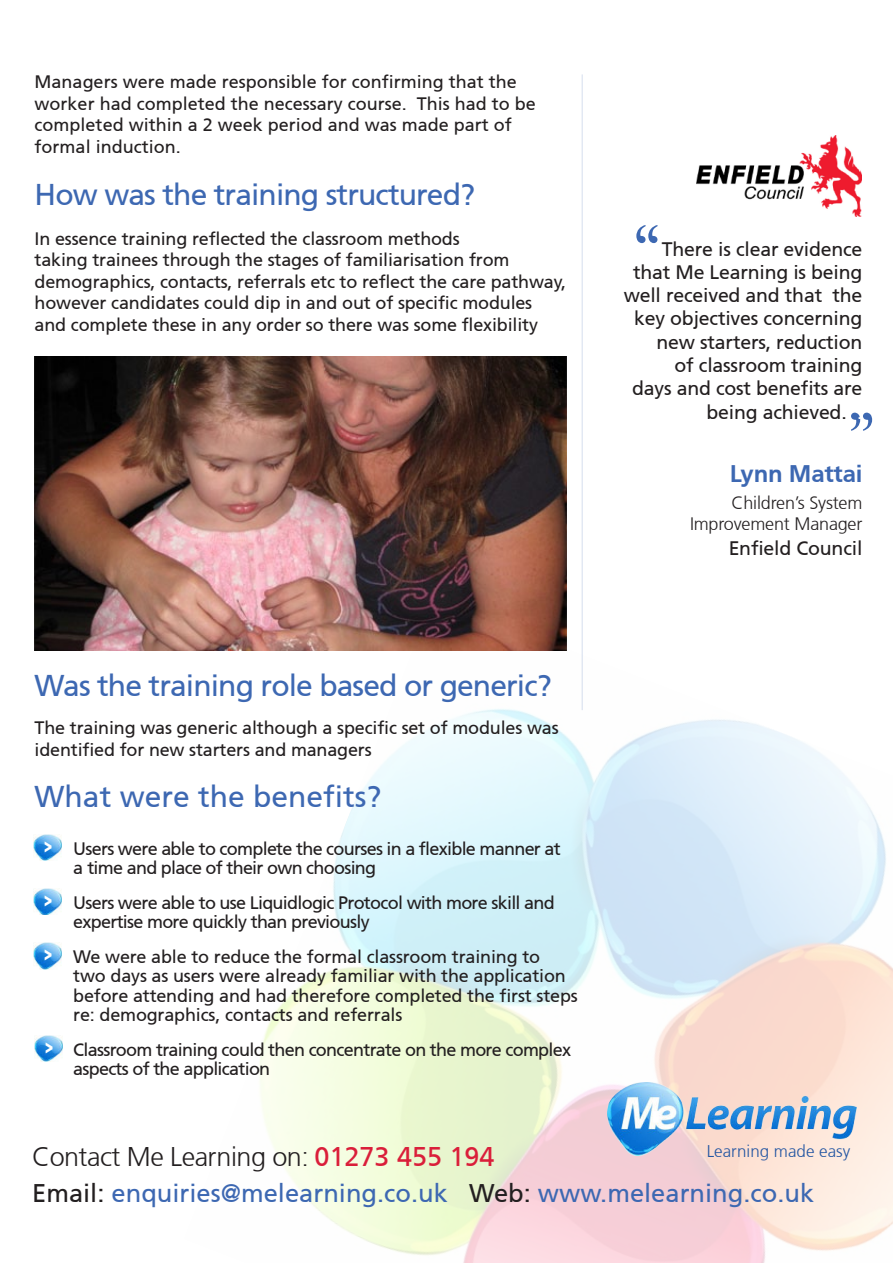
<style>
.page{position:relative;width:893px;height:1263px;background:#fff}
.page>*{position:absolute;margin:0;border:0;box-sizing:border-box;transform-origin:0 0}
.t1{font:75px "Perpetua";color:#3d68b2}
.t2{font:30px "Articulate";letter-spacing:-.03em;color:#3d68b2}
.t3{font:30px "Articulate";color:#3d68b2}
.t4{font:300 27px "Articulate";letter-spacing:-.02em;color:#231f20}
.t5{font:25.5px "Articulate";color:#3d68b2}
.t6{font:700 24px "Articulate";letter-spacing:-.01em;color:#3d68b2}
.t7{font:19.5px/23.2px "Articulate";letter-spacing:-.01em;color:#231f20;text-align:right}
.t8{font:18px/21.6px "Articulate";letter-spacing:-.01em;color:#231f20}
.t9{font:18px/19.5px "Articulate";letter-spacing:-.04em;color:#231f20}
.t10{font:300 18px/21px "Articulate";letter-spacing:-.01em;color:#231f20;text-align:right}
.t11{font:800 condensed 18px "Gill Sans";color:#fff}
.t12{font:300 16.95px "Articulate";color:#2456a2}
.s1{color:#fff}
.s2{font-weight:400;color:#da1e3a}
.s3{color:#231f20}
</style>
<div class="page">
<img style="left:259px;top:597px;width:634px;height:666px">
<img style="left:35px;top:356px;width:531px;height:295px">
<img style="left:696px;top:135px;width:165px;height:81px">
<img style="left:34px;top:834px;width:27px;height:27px">
<img style="left:34px;top:888px;width:27px;height:27px">
<img style="left:34px;top:943px;width:27px;height:26px">
<img style="left:35px;top:1035px;width:27px;height:27px">
<hr style="left:581px;top:74px;width:2px;height:636px;background:#3d68b2">
<img style="left:607px;top:1082px;width:250px;height:73px">
<p class="t8" style="left:35px;top:72px;width:503px">Managers were made responsible for confirming that the worker had completed the necessary course. This had to be completed within a 2 week period and was made part of formal induction.</p>
<h2 class="t2" style="left:35px;top:182px;width:442px">How was the training structured?</h2>
<p class="t8" style="left:35px;top:229px;width:533px">In essence training reflected the classroom methods<br>taking trainees through the stages of familiarisation from demographics, contacts, referrals etc to reflect the care pathway, however candidates could dip in and out of specific modules and complete these in any order so there was some flexibility</p>
<h1 class="t1" style="left:636px;top:202px;width:25px">“</h1>
<p class="t7" style="left:624px;top:239px;width:240px">There is clear evidence that Me Learning is being well received and that the key objectives concerning new starters, reduction<br>of classroom training<br>days and cost benefits are being achieved. <span class="s1">.</span></p>
<h1 class="t1" style="left:873px;top:453px;width:25px;rotate:-180deg">“</h1>
<h3 class="t6" style="left:730px;top:464px;width:134px">Lynn Mattai</h3>
<p class="t10" style="left:690px;top:493px;width:174px">Children’s System<br>Improvement Manager</p>
<p class="t7" style="left:729px;top:538px;width:135px">Enfield Council</p>
<h2 class="t2" style="left:35px;top:673px;width:519px">Was the training role based or generic?</h2>
<p class="t8" style="left:35px;top:718px;width:525px">The training was generic although a specific set of modules was identified for new starters and managers</p>
<h2 class="t3" style="left:35px;top:784px;width:348px">What were the benefits?</h2>
<p class="t9" style="left:73px;top:840px;width:489px">Users were able to complete the courses in a flexible manner at a time and place of their own choosing</p>
<p class="t9" style="left:73px;top:894px;width:483px">Users were able to use Liquidlogic Protocol with more skill and expertise more quickly than previously</p>
<p class="t8" style="left:73px;top:948px;width:506px;line-height:19.5px">We were able to reduce the formal classroom training to<br>two days as users were already familiar with the application before attending and had therefore completed the first steps re: demographics, contacts and referrals</p>
<p class="t9" style="left:73px;top:1041px;width:499px">Classroom training could then concentrate on the more complex aspects of the application</p>
<p class="t11" style="left:44px;top:836px;width:10px">&gt;</p>
<p class="t11" style="left:44px;top:890px;width:10px">&gt;</p>
<p class="t11" style="left:44px;top:944px;width:10px">&gt;</p>
<p class="t11" style="left:45px;top:1037px;width:10px">&gt;</p>
<h3 class="t4" style="left:32px;top:1146px;width:464px">Contact Me Learning on: <span class="s2">01273 455 194</span></h3>
<p class="t12" style="left:707px;top:1144px;width:145px">Learning made easy</p>
<h3 class="t5" style="left:32px;top:1182px;width:784px"><span class="s3">Email:</span> enquiries@melearning.co.uk <span class="s3">Web:</span> www.melearning.co.uk</h3>
</div>
